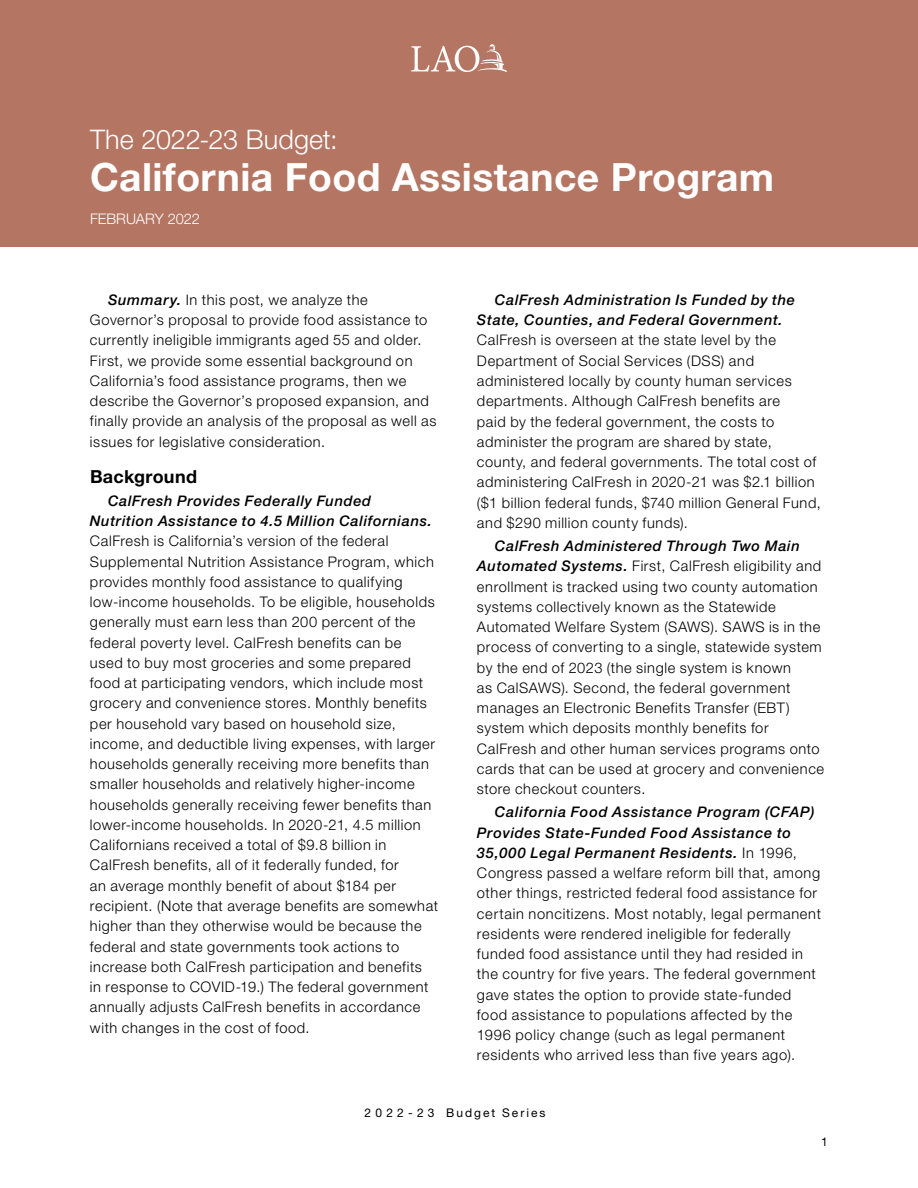
<style>
.page{position:relative;width:918px;height:1188px;background:#fff}
.page>*{position:absolute;margin:0;border:0;box-sizing:border-box;transform-origin:0 0}
.t1{font:700 39px "Helvetica Neue LT";letter-spacing:.01em;color:#fff}
.t2{font:300 27px "Helvetica Neue LT";color:#fff}
.t3{font:700 18px "Helvetica Neue LT";letter-spacing:.015em;color:#000}
.t4{font:300 14.7px/20.2px "Helvetica Neue LT";letter-spacing:.04em;color:#000}
.t5{font:italic 500 14.7px/20.2px "Helvetica Neue LT";letter-spacing:.045em;color:#000}
.t6{font:300 14.7px "Helvetica Neue LT";letter-spacing:-.005em;color:#fff}
.t7{font:12px "Helvetica Neue LT";letter-spacing:.165em;color:#000}
.s1{font-weight:500;font-style:italic}
</style>
<div class="page">
<div style="left:0;top:0;width:918px;height:247px;background:#b47562"></div>
<svg style="left:411px;top:44px;width:96px;height:28px"></svg>
<h2 class="t2" style="left:90px;top:123px;width:249px">The 2022-23 Budget:</h2>
<h1 class="t1" style="left:90px;top:153px;width:686px">California Food Assistance Program</h1>
<p class="t6" style="left:90px;top:210px;width:112px">FEBRUARY 2022</p>
<p class="t4" style="left:90px;top:289px;width:348px;text-indent:18px"><span class="s1">Summary.</span> In this post, we analyze the Governor’s proposal to provide food assistance to currently ineligible immigrants aged 55 and older.<br>First, we provide some essential background on California’s food assistance programs, then we describe the Governor’s proposed expansion, and finally provide an analysis of the proposal as well as issues for legislative consideration.</p>
<p class="t3" style="left:90px;top:465px;width:109px">Background</p>
<p class="t5" style="left:90px;top:490px;width:343px;text-indent:18px">CalFresh Provides Federally Funded<br>Nutrition Assistance to 4.5 Million Californians.</p>
<p class="t4" style="left:90px;top:531px;width:350px">CalFresh is California’s version of the federal Supplemental Nutrition Assistance Program, which provides monthly food assistance to qualifying low-income households. To be eligible, households generally must earn less than 200 percent of the federal poverty level. CalFresh benefits can be<br>used to buy most groceries and some prepared food at participating vendors, which include most grocery and convenience stores. Monthly benefits per household vary based on household size, income, and deductible living expenses, with larger households generally receiving more benefits than smaller households and relatively higher-income households generally receiving fewer benefits than lower-income households. In 2020-21, 4.5 million Californians received a total of $9.8 billion in CalFresh benefits, all of it federally funded, for<br>an average monthly benefit of about $184 per recipient. (Note that average benefits are somewhat higher than they otherwise would be because the federal and state governments took actions to increase both CalFresh participation and benefits<br>in response to COVID-19.) The federal government annually adjusts CalFresh benefits in accordance with changes in the cost of food.</p>
<p class="t5" style="left:477px;top:289px;width:319px;text-indent:18px">CalFresh Administration Is Funded by the<br>State, Counties, and Federal Government.</p>
<p class="t4" style="left:477px;top:330px;width:345px">CalFresh is overseen at the state level by the Department of Social Services (DSS) and administered locally by county human services departments. Although CalFresh benefits are<br>paid by the federal government, the costs to administer the program are shared by state, county, and federal governments. The total cost of administering CalFresh in 2020-21 was $2.1 billion ($1 billion federal funds, $740 million General Fund, and $290 million county funds).</p>
<p class="t4" style="left:477px;top:535px;width:349px;text-indent:18px"><span class="s1">CalFresh Administered Through Two Main Automated Systems.</span> First, CalFresh eligibility and enrollment is tracked using two county automation systems collectively known as the Statewide Automated Welfare System (SAWS). SAWS is in the process of converting to a single, statewide system by the end of 2023 (the single system is known<br>as CalSAWS). Second, the federal government manages an Electronic Benefits Transfer (EBT) system which deposits monthly benefits for CalFresh and other human services programs onto cards that can be used at grocery and convenience store checkout counters.</p>
<p class="t4" style="left:477px;top:802px;width:346px;text-indent:18px"><span class="s1">California Food Assistance Program (CFAP)<br>Provides State-Funded Food Assistance to 35,000 Legal Permanent Residents.</span> In 1996, Congress passed a welfare reform bill that, among other things, restricted federal food assistance for certain noncitizens. Most notably, legal permanent residents were rendered ineligible for federally funded food assistance until they had resided in the country for five years. The federal government gave states the option to provide state-funded food assistance to populations affected by the 1996 policy change (such as legal permanent residents who arrived less than five years ago).</p>
<p class="t7" style="left:365px;top:1106px;width:182px">2 0 2 2 - 2 3 Budget Series</p>
<p class="t7" style="left:821px;top:1134px;width:8px">1</p>
</div>
